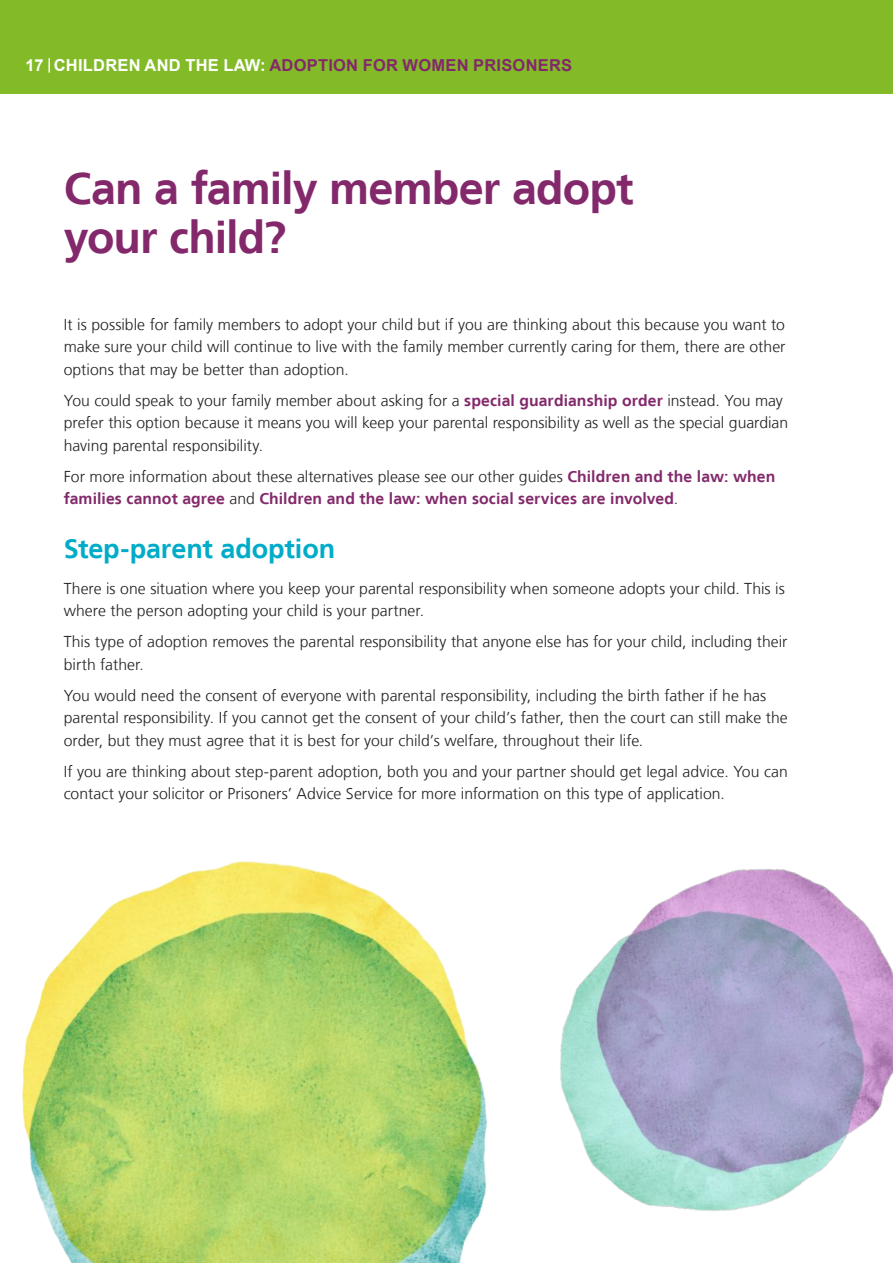
<style>
.page{position:relative;width:893px;height:1263px;background:#fff}
.page>*{position:absolute;margin:0;border:0;box-sizing:border-box;transform-origin:0 0}
.t1{font:700 45px/49.5px "Frutiger LT";letter-spacing:-.02em;color:#83296b}
.t2{font:700 27px "Frutiger LT";letter-spacing:-.005em;color:#00acc8}
.t3{font:700 16.5px "Arial";letter-spacing:.015em;color:#83296b}
.t4{font:300 15.75px/22.5px "Frutiger LT";color:#231f20}
.t5{font:700 15.75px/22.5px "Frutiger LT";letter-spacing:.005em;color:#83296b}
.s1{color:#fff}
.s2{font-weight:700;color:#83296b}
.s3{font-weight:300;color:#231f20}
</style>
<div class="page">
<div style="left:0;top:0;width:893px;height:94px;background:#82bb27"></div>
<svg style="left:48px;top:58px;width:2px;height:15px"></svg>
<img style="left:22px;top:861px;width:466px;height:402px">
<img style="left:560px;top:868px;width:333px;height:343px">
<p class="t3" style="left:26px;top:54px;width:548px"><span class="s1">17 CHILDREN AND THE LAW:</span> ADOPTION FOR WOMEN PRISONERS</p>
<h1 class="t1" style="left:64px;top:164px;width:571px">Can a family member adopt your child?</h1>
<p class="t4" style="left:64px;top:313px;width:723px;text-align:justify">It is possible for family members to adopt your child but if you are thinking about this because you want to make sure your child will continue to live with the family member currently caring for them, there are other options that may be better than adoption.</p>
<p class="t4" style="left:64px;top:389px;width:726px">You could speak to your family member about asking for a <span class="s2">special guardianship order</span> instead. You may prefer this option because it means you will keep your parental responsibility as well as the special guardian having parental responsibility.</p>
<p class="t5" style="left:64px;top:465px;width:713px"><span class="s3">For more information about these alternatives please see our other guides</span> Children and the law: when families cannot agree <span class="s3">and</span> Children and the law: when social services are involved<span class="s3">.</span></p>
<h2 class="t2" style="left:64px;top:533px;width:273px">Step-parent adoption</h2>
<p class="t4" style="left:64px;top:577px;width:722px">There is one situation where you keep your parental responsibility when someone adopts your child. This is where the person adopting your child is your partner.</p>
<p class="t4" style="left:64px;top:631px;width:725px">This type of adoption removes the parental responsibility that anyone else has for your child, including their birth father.</p>
<p class="t4" style="left:64px;top:684px;width:726px">You would need the consent of everyone with parental responsibility, including the birth father if he has parental responsibility. If you cannot get the consent of your child’s father, then the court can still make the order, but they must agree that it is best for your child’s welfare, throughout their life.</p>
<p class="t4" style="left:64px;top:760px;width:725px">If you are thinking about step-parent adoption, both you and your partner should get legal advice. You can contact your solicitor or Prisoners’ Advice Service for more information on this type of application.</p>
</div>
